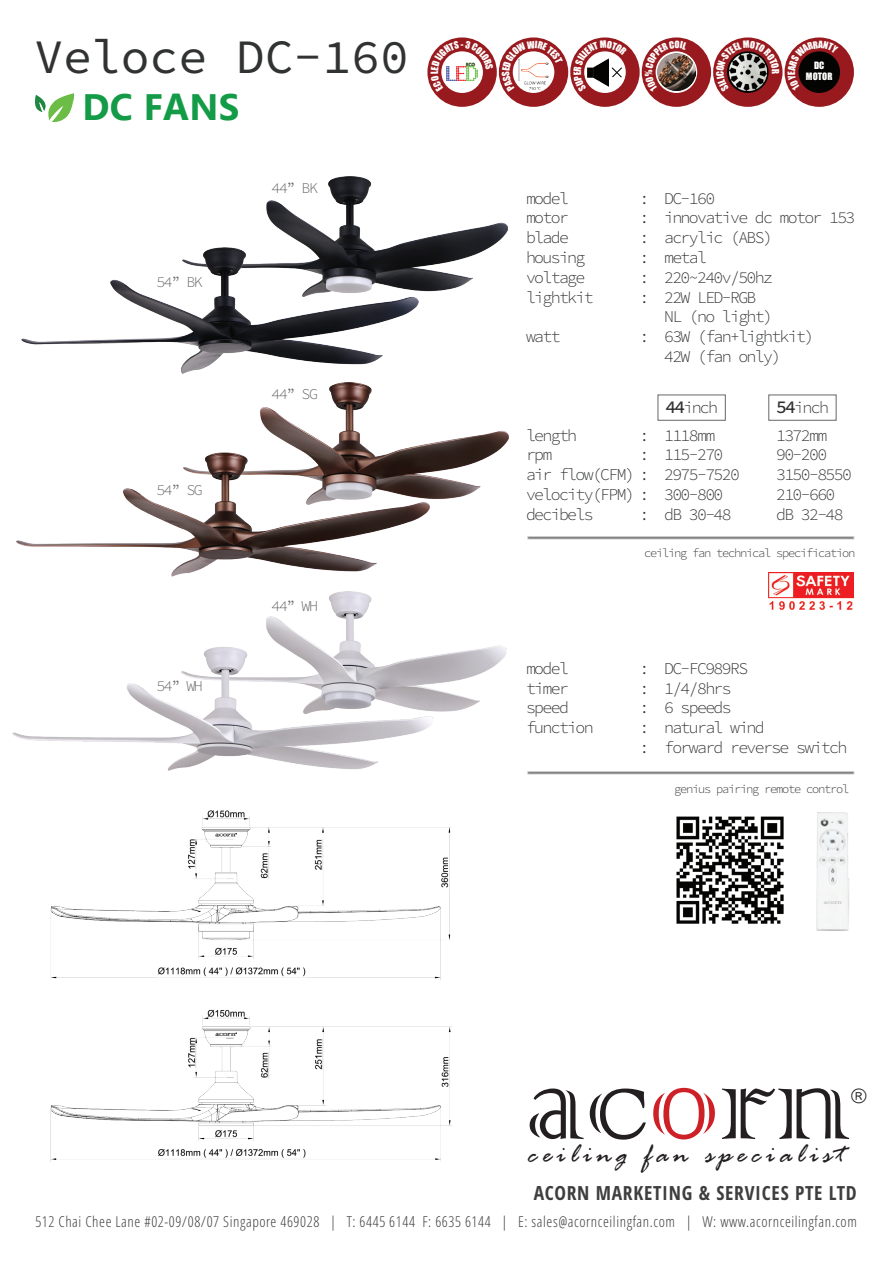
<style>
.page{position:relative;width:893px;height:1263px;background:#fff}
.page>*{position:absolute;margin:0;border:0;box-sizing:border-box;transform-origin:0 0}
.t1{font:140.55px "Colonna";color:#231f20}
.t2{font:48px "Source Code Variable";color:#313232}
.t3{font:700 36.75px "Ebrima";letter-spacing:.01em;color:#149b47}
.t4{font:italic 29.25px "Rage";letter-spacing:.17em;color:#231f20}
.t5{font:19.8px "Colonna";color:#231f20}
.t6{font:700 19.5px "Germano";letter-spacing:.04em;color:#3e3e3f}
.t7{font:16.5px/19.8px "Source Code Variable";letter-spacing:-.1em;color:#313232}
.t8{font:15px "Germano";letter-spacing:.04em;color:#3e3e3f}
.t9{font:15px "Source Code Variable";letter-spacing:-.1em;color:#666}
.t10{font:12px "Source Code Variable";letter-spacing:-.1em;color:#313232}
.t11{font:9.3px/11.1px "Impact";letter-spacing:.01em;color:#fff;text-align:center}
.t12{font:7.8px "Colonna";color:#a8a9ad}
.s1{font-size:18px}
.s2{color:#cd2027}
</style>
<div class="page">
<img style="left:816px;top:812px;width:34px;height:119px">
<img style="left:527px;top:536px;width:328px;height:4px">
<img style="left:527px;top:772px;width:328px;height:3px">
<img style="left:36px;top:93px;width:38px;height:29px">
<div style="left:785px;top:37px;width:69px;height:70px;background:#991a1e;border-radius:50%"></div>
<svg style="left:798px;top:51px;width:42px;height:42px"></svg>
<div style="left:642px;top:37px;width:69px;height:70px;background:#991a1e;border-radius:50%"></div>
<svg style="left:656px;top:51px;width:41px;height:42px"></svg>
<img style="left:687px;top:54px;width:8px;height:36px">
<div style="left:570px;top:37px;width:70px;height:70px;background:#991a1e;border-radius:50%"></div>
<div style="left:499px;top:37px;width:69px;height:70px;background:#991a1e;border-radius:50%"></div>
<div style="left:513px;top:51px;width:41px;height:42px;background:#fff;border-radius:50%"></div>
<div style="left:427px;top:37px;width:70px;height:70px;background:#991a1e;border-radius:50%"></div>
<svg style="left:441px;top:51px;width:42px;height:42px"></svg>
<div style="left:713px;top:37px;width:69px;height:70px;background:#991a1e;border-radius:50%"></div>
<div style="left:658px;top:395px;width:68px;height:26px;border:1px solid #666"></div>
<div style="left:768px;top:395px;width:68px;height:26px;border:1px solid #666"></div>
<img style="left:769px;top:572px;width:85px;height:38px">
<img style="left:266px;top:591px;width:241px;height:121px">
<img style="left:12px;top:647px;width:421px;height:124px">
<img style="left:260px;top:382px;width:248px;height:117px">
<img style="left:16px;top:452px;width:414px;height:125px">
<img style="left:266px;top:177px;width:242px;height:115px">
<img style="left:22px;top:247px;width:397px;height:126px">
<img style="left:50px;top:1009px;width:402px;height:153px">
<img style="left:50px;top:810px;width:402px;height:170px">
<img style="left:676px;top:816px;width:108px;height:108px">
<svg style="left:788px;top:41px;width:51px;height:50px"></svg>
<svg style="left:645px;top:41px;width:42px;height:51px"></svg>
<svg style="left:573px;top:41px;width:54px;height:51px"></svg>
<svg style="left:502px;top:41px;width:61px;height:50px"></svg>
<svg style="left:431px;top:41px;width:62px;height:50px"></svg>
<svg style="left:716px;top:41px;width:63px;height:51px"></svg>
<h2 class="t2" style="left:34px;top:22px;width:376px">Veloce DC-160</h2>
<h3 class="t3" style="left:82px;top:80px;width:158px">DC FANS</h3>
<p class="t9" style="left:156px;top:271px;width:48px">54” BK</p>
<p class="t9" style="left:272px;top:177px;width:48px">44” BK</p>
<p class="t9" style="left:156px;top:479px;width:48px">54” SG</p>
<p class="t9" style="left:272px;top:383px;width:48px">44” SG</p>
<p class="t9" style="left:156px;top:675px;width:48px">54” WH</p>
<p class="t9" style="left:272px;top:595px;width:48px">44” WH</p>
<p class="t7" style="left:526px;top:189px;width:69px">model motor blade housing voltage lightkit</p>
<p class="t7" style="left:526px;top:327px;width:36px">watt</p>
<p class="t11" style="left:806px;top:60px;width:28px">DC<br>MOTOR</p>
<p class="t7" style="left:639px;top:189px;width:77px">: DC-160</p>
<p class="t7" style="left:639px;top:208px;width:218px">: innovative dc motor 153</p>
<p class="t7" style="left:639px;top:228px;width:135px">: acrylic (ABS)</p>
<p class="t7" style="left:639px;top:248px;width:69px">: metal</p>
<p class="t7" style="left:639px;top:268px;width:135px">: 220~240v/50hz</p>
<p class="t7" style="left:639px;top:288px;width:119px">: 22W LED-RGB</p>
<p class="t7" style="left:664px;top:307px;width:110px">NL (no light)</p>
<p class="t7" style="left:639px;top:327px;width:176px">: 63W (fan+lightkit)</p>
<p class="t7" style="left:664px;top:347px;width:119px">42W (fan only)</p>
<p class="t7" style="left:665px;top:398px;width:54px"><span class="s1">44</span>inch</p>
<p class="t7" style="left:776px;top:398px;width:54px"><span class="s1">54</span>inch</p>
<p class="t7" style="left:526px;top:426px;width:53px">length rpm</p>
<p class="t7" style="left:639px;top:426px;width:77px">: 1118mm</p>
<p class="t7" style="left:639px;top:446px;width:86px">: 115-270</p>
<p class="t7" style="left:526px;top:465px;width:215px">air flow(CFM) : 2975-7520</p>
<p class="t7" style="left:526px;top:485px;width:199px">velocity(FPM) : 300-800</p>
<p class="t7" style="left:639px;top:505px;width:94px">: dB 30-48</p>
<p class="t7" style="left:526px;top:505px;width:69px">decibels</p>
<p class="t7" style="left:776px;top:426px;width:77px">1372mm<br>90-200<br>3150-8550<br>210-660 dB 32-48</p>
<p class="t7" style="left:526px;top:659px;width:69px">model timer speed function</p>
<p class="t10" style="left:644px;top:544px;width:213px">ceiling fan technical specification</p>
<p class="t7" style="left:639px;top:659px;width:209px">: DC-FC989RS<br>: 1/4/8hrs<br>: 6 speeds<br>: natural wind<br>: forward reverse switch</p>
<p class="t10" style="left:674px;top:780px;width:177px">genius pairing remote control</p>
<p class="t12" style="left:824px;top:897px;width:19px">acorn</p>
<h1 class="t1" style="left:526px;top:1010px;width:327px">ac<span class="s2">o</span>rn</h1>
<h3 class="t4" style="left:528px;top:1138px;width:318px">ceiling fan specialist</h3>
<p class="t5" style="left:851px;top:1081px;width:18px">®</p>
<p class="t6" style="left:534px;top:1179px;width:325px">ACORN MARKETING &amp; SERVICES PTE LTD</p>
<p class="t8" style="left:35px;top:1211px;width:823px">512 Chai Chee Lane #02-09/08/07 Singapore 469028 | T: 6445 6144 F: 6635 6144 | E: sales@acornceilingfan.com | W: www.acornceilingfan.com</p>
</div>
